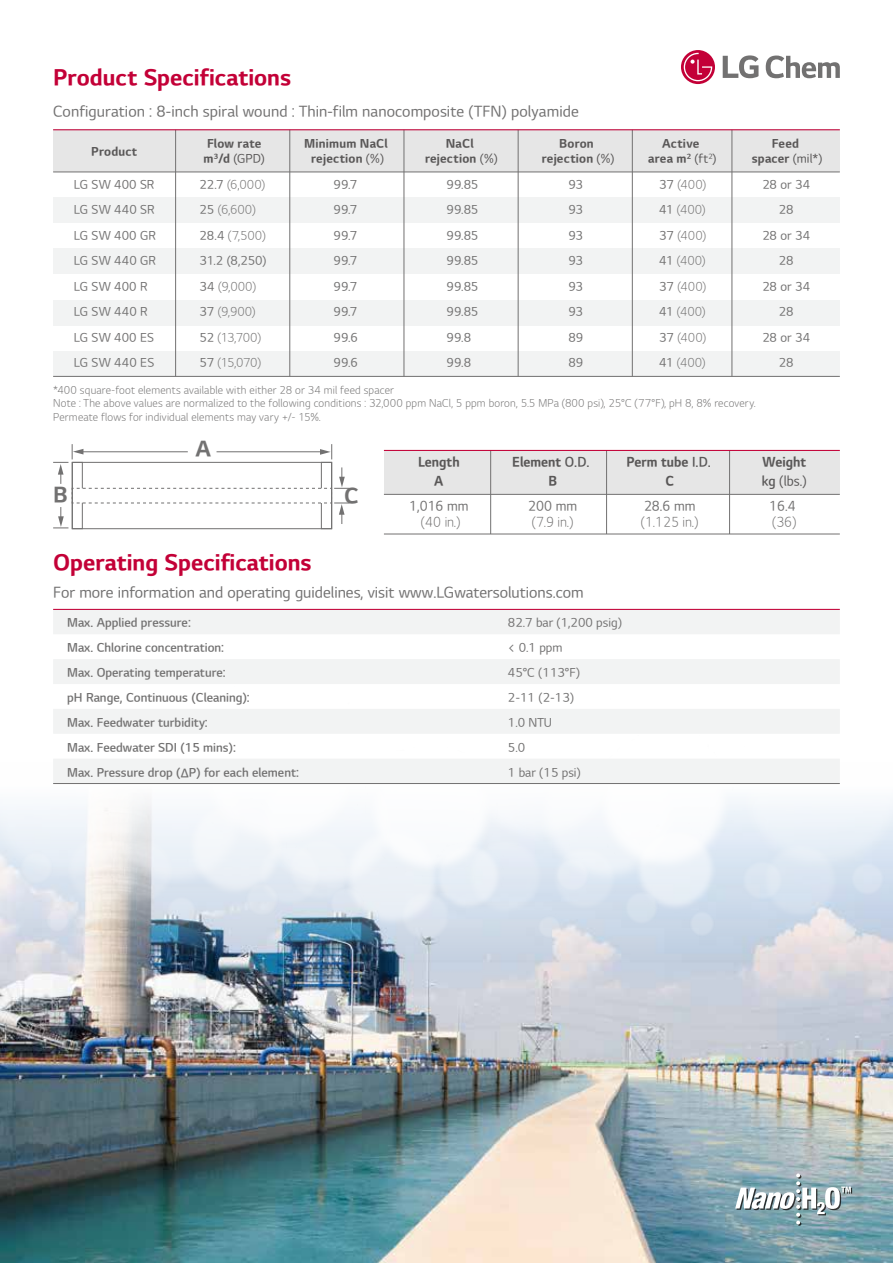
<style>
.page{position:relative;width:893px;height:1263px;background:#fff}
.page>*{position:absolute;margin:0;border:0;box-sizing:border-box;transform-origin:0 0}
.t1{font:22.5px "LG Sm Haotf B";color:#c30037}
.t2{font:21.75px "LG Sm Haotf B";color:#727171}
.t3{font:15px "LG Sm Haotf R";color:#727171}
.t4{font:13.5px/18.3px "LG Sm Haotf B";color:#595757;text-align:center;scale:.95 1}
.t5{font:13.5px "LG Sm Haotf L";color:#727171;scale:.95 1}
.t6{font:13.5px "LG Sm Haotf R";color:#727171;scale:.95 1}
.t7{font:13.5px "LG Sm Haotf R";color:#595757;scale:.95 1}
.t8{font:12px/25.5px "LG Sm Haotf R";color:#727171}
.t9{font:12px/25px "LG Sm Haotf SB";color:#727171}
.t10{font:12px/14.4px "LG Sm Haotf B";letter-spacing:.02em;color:#595757;text-align:center}
.t11{font:12px/25.5px "LG Sm Haotf L";color:#727171}
.t12{font:12px/25.5px "LG Sm Haotf L";letter-spacing:-.02em;color:#727171}
.t13{font:12px "LG Sm Haotf R";color:#595757}
.t14{font:10.5px/13.5px "LG Sm Haotf L";letter-spacing:.015em;color:#727171}
.s1{font-family:"LG Sm Haotf R"}
.s2{font-family:"LG Sm Haotf B"}
.s3{font-family:"LG Sm Haotf SB"}
</style>
<div class="page">
<img style="left:0;top:1080px;width:893px;height:183px">
<img style="left:0;top:916px;width:893px;height:164px">
<img style="left:318px;top:926px;width:149px;height:25px">
<img style="left:221px;top:860px;width:191px;height:66px">
<img style="left:0;top:802px;width:151px;height:123px">
<img style="left:151px;top:805px;width:257px;height:85px">
<img style="left:388px;top:878px;width:76px;height:75px">
<img style="left:448px;top:818px;width:101px;height:115px">
<img style="left:321px;top:878px;width:51px;height:51px">
<img style="left:533px;top:910px;width:33px;height:33px">
<img style="left:417px;top:825px;width:101px;height:101px">
<img style="left:159px;top:805px;width:151px;height:117px">
<img style="left:159px;top:888px;width:45px;height:45px">
<img style="left:44px;top:811px;width:116px;height:117px">
<img style="left:268px;top:820px;width:100px;height:99px">
<img style="left:9px;top:842px;width:51px;height:51px">
<img style="left:235px;top:874px;width:51px;height:51px">
<img style="left:41px;top:904px;width:34px;height:33px">
<img style="left:89px;top:819px;width:102px;height:102px">
<img style="left:613px;top:807px;width:125px;height:124px">
<img style="left:683px;top:904px;width:38px;height:38px">
<img style="left:743px;top:822px;width:115px;height:115px">
<img style="left:535px;top:828px;width:99px;height:98px">
<img style="left:843px;top:853px;width:50px;height:51px">
<img style="left:616px;top:882px;width:51px;height:51px">
<img style="left:828px;top:914px;width:33px;height:33px">
<img style="left:732px;top:849px;width:61px;height:61px">
<svg style="left:53px;top:444px;width:296px;height:86px"></svg>
<div style="left:384px;top:450px;width:456px;height:44px;background:#e6e6e6"></div>
<hr style="left:490px;top:450px;width:1px;height:84px;background:#727171">
<hr style="left:606px;top:450px;width:1px;height:84px;background:#727171">
<hr style="left:729px;top:450px;width:1px;height:84px;background:#727171">
<hr style="left:384px;top:534px;width:456px;height:1px;background:#727171">
<hr style="left:384px;top:450px;width:456px;height:1px;background:#c30037">
<hr style="left:384px;top:494px;width:456px;height:1px;background:#727171">
<div style="left:53px;top:609px;width:787px;height:25px;background:#f2f3f3"></div>
<div style="left:53px;top:659px;width:787px;height:25px;background:#f2f3f3"></div>
<div style="left:53px;top:709px;width:787px;height:25px;background:#f2f3f3"></div>
<div style="left:53px;top:759px;width:787px;height:24px;background:#f2f3f3"></div>
<hr style="left:53px;top:783px;width:787px;height:1px;background:#727171">
<hr style="left:53px;top:609px;width:787px;height:1px;background:#c30037">
<div style="left:53px;top:130px;width:787px;height:42px;background:#e6e6e6"></div>
<div style="left:53px;top:197px;width:787px;height:26px;background:#f2f3f3"></div>
<div style="left:53px;top:249px;width:787px;height:25px;background:#f2f3f3"></div>
<div style="left:53px;top:300px;width:787px;height:25px;background:#f2f3f3"></div>
<div style="left:53px;top:351px;width:787px;height:25px;background:#f2f3f3"></div>
<hr style="left:53px;top:172px;width:787px;height:1px;background:#727171">
<hr style="left:53px;top:376px;width:787px;height:1px;background:#727171">
<hr style="left:175px;top:130px;width:1px;height:246px;background:#727171">
<hr style="left:290px;top:130px;width:1px;height:246px;background:#727171">
<hr style="left:404px;top:130px;width:1px;height:246px;background:#727171">
<hr style="left:518px;top:130px;width:1px;height:246px;background:#727171">
<hr style="left:632px;top:130px;width:1px;height:246px;background:#727171">
<hr style="left:732px;top:130px;width:1px;height:246px;background:#727171">
<hr style="left:53px;top:129px;width:787px;height:1px;background:#c30037">
<svg style="left:681px;top:50px;width:34px;height:34px"></svg>
<svg style="left:684px;top:53px;width:28px;height:28px"></svg>
<svg style="left:723px;top:55px;width:35px;height:23px"></svg>
<svg style="left:766px;top:56px;width:74px;height:22px"></svg>
<svg style="left:735px;top:1173px;width:117px;height:53px"></svg>
<h1 class="t1" style="left:53px;top:67px;width:239px">Product Specifications</h1>
<p class="t3" style="left:53px;top:104px;width:527px">Configuration : 8-inch spiral wound : Thin-film nanocomposite (TFN) polyamide</p>
<p class="t10" style="left:91px;top:145px;width:48px">Product</p>
<p class="t10" style="left:304px;top:137px;width:85px">Minimum NaCl rejection <span class="s1">(%)</span></p>
<p class="t10" style="left:425px;top:137px;width:74px">NaCl rejection <span class="s1">(%)</span></p>
<p class="t10" style="left:542px;top:137px;width:74px">Boron rejection <span class="s1">(%)</span></p>
<p class="t10" style="left:648px;top:137px;width:70px">Active<br>area m<sup>2</sup> <span class="s1">(ft</span><sup>2</sup><span class="s1">)</span></p>
<p class="t10" style="left:752px;top:137px;width:72px">Feed<br>spacer <span class="s1">(mil*)</span></p>
<p class="t10" style="left:207px;top:137px;width:56px">Flow rate</p>
<p class="t13" style="left:204px;top:152px;width:63px"><span class="s2">m</span><sup>3</sup><span class="s2">/d</span> (GPD)</p>
<p class="t8" style="left:74px;top:172px;width:84px">LG SW 400 SR<br>LG SW 440 SR<br>LG SW 400 GR<br>LG SW 440 GR<br>LG SW 400 R<br>LG SW 440 R<br>LG SW 400 ES<br>LG SW 440 ES</p>
<p class="t11" style="left:200px;top:172px;width:68px"><span class="s1">22.7</span> (6,000)<br><span class="s1">25</span> (6,600)<br><span class="s1">28.4</span> (7,500)</p>
<p class="t8" style="left:200px;top:249px;width:68px">31.2 (8,250)</p>
<p class="t12" style="left:200px;top:274px;width:63px"><span class="s1">34</span> (9,000)<br><span class="s1">37</span> (9,900)<br><span class="s1">52</span> (13,700)<br><span class="s1">57</span> (15,070)</p>
<p class="t8" style="left:334px;top:172px;width:26px;text-align:justify">99.7<br>99.7<br>99.7<br>99.7<br>99.7<br>99.7<br>99.6<br>99.6</p>
<p class="t8" style="left:447px;top:172px;width:33px">99.85<br>99.85<br>99.85<br>99.85<br>99.85<br>99.85<br>99.8<br>99.8</p>
<p class="t8" style="left:568px;top:172px;width:16px;text-align:justify">93<br>93<br>93<br>93<br>93<br>93<br>89<br>89</p>
<p class="t11" style="left:659px;top:172px;width:48px;text-align:justify"><span class="s1">37</span> (400)<br><span class="s1">41</span> (400)<br><span class="s1">37</span> (400)<br><span class="s1">41</span> (400)<br><span class="s1">37</span> (400)<br><span class="s1">41</span> (400)<br><span class="s1">37</span> (400)<br><span class="s1">41</span> (400)</p>
<p class="t8" style="left:762px;top:172px;width:49px;text-align:center">28 or 34<br>28<br>28 or 34<br>28<br>28 or 34<br>28<br>28 or 34<br>28</p>
<p class="t14" style="left:53px;top:384px;width:704px">*400 square-foot elements available with either 28 or 34 mil feed spacer<br>Note : The above values are normalized to the following conditions : 32,000 ppm NaCl, 5 ppm boron, 5.5 MPa (800 psi), 25°C (77°F), pH 8, 8% recovery.<br>Permeate flows for individual elements may vary +/- 15%.</p>
<h2 class="t2" style="left:196px;top:439px;width:17px">A</h2>
<h2 class="t2" style="left:53px;top:484px;width:16px">B</h2>
<h2 class="t2" style="left:344px;top:485px;width:16px">C</h2>
<p class="t4" style="left:418px;top:454px;width:45px">Length<br>A</p>
<p class="t4" style="left:512px;top:454px;width:83px">Element <span class="s3">O.D.<br></span>B</p>
<p class="t4" style="left:626px;top:454px;width:90px">Perm tube <span class="s3">I.D.<br></span>C</p>
<p class="t4" style="left:762px;top:454px;width:48px">Weight</p>
<p class="t7" style="left:762px;top:474px;width:49px"><span class="s3">kg</span> (lbs.)</p>
<p class="t6" style="left:409px;top:500px;width:64px">1,016 mm</p>
<p class="t5" style="left:421px;top:515px;width:43px">(40 in.)</p>
<p class="t6" style="left:528px;top:500px;width:53px">200 mm</p>
<p class="t5" style="left:532px;top:515px;width:46px">(7.9 in.)</p>
<p class="t6" style="left:644px;top:500px;width:56px">28.6 mm</p>
<p class="t5" style="left:641px;top:515px;width:62px">(1.125 in.)</p>
<p class="t6" style="left:769px;top:500px;width:29px">16.4</p>
<p class="t5" style="left:772px;top:515px;width:27px">(36)</p>
<h1 class="t1" style="left:53px;top:552px;width:260px">Operating Specifications</h1>
<p class="t3" style="left:53px;top:585px;width:532px">For more information and operating guidelines, visit www.LGwatersolutions.com</p>
<p class="t9" style="left:67px;top:610px;width:233px">Max. Applied pressure:<br>Max. Chlorine concentration:<br>Max. Operating temperature:<br>pH Range, Continuous (Cleaning):<br>Max. Feedwater turbidity:<br>Max. Feedwater SDI (15 mins):<br>Max. Pressure drop (ΔP) for each element:</p>
<p class="t8" style="left:508px;top:610px;width:115px;line-height:25px">82.7 bar (1,200 psig) &lt; 0.1 ppm<br>45°C (113°F)<br>2-11 (2-13)<br>1.0 NTU<br>5.0<br>1 bar (15 psi)</p>
</div>
